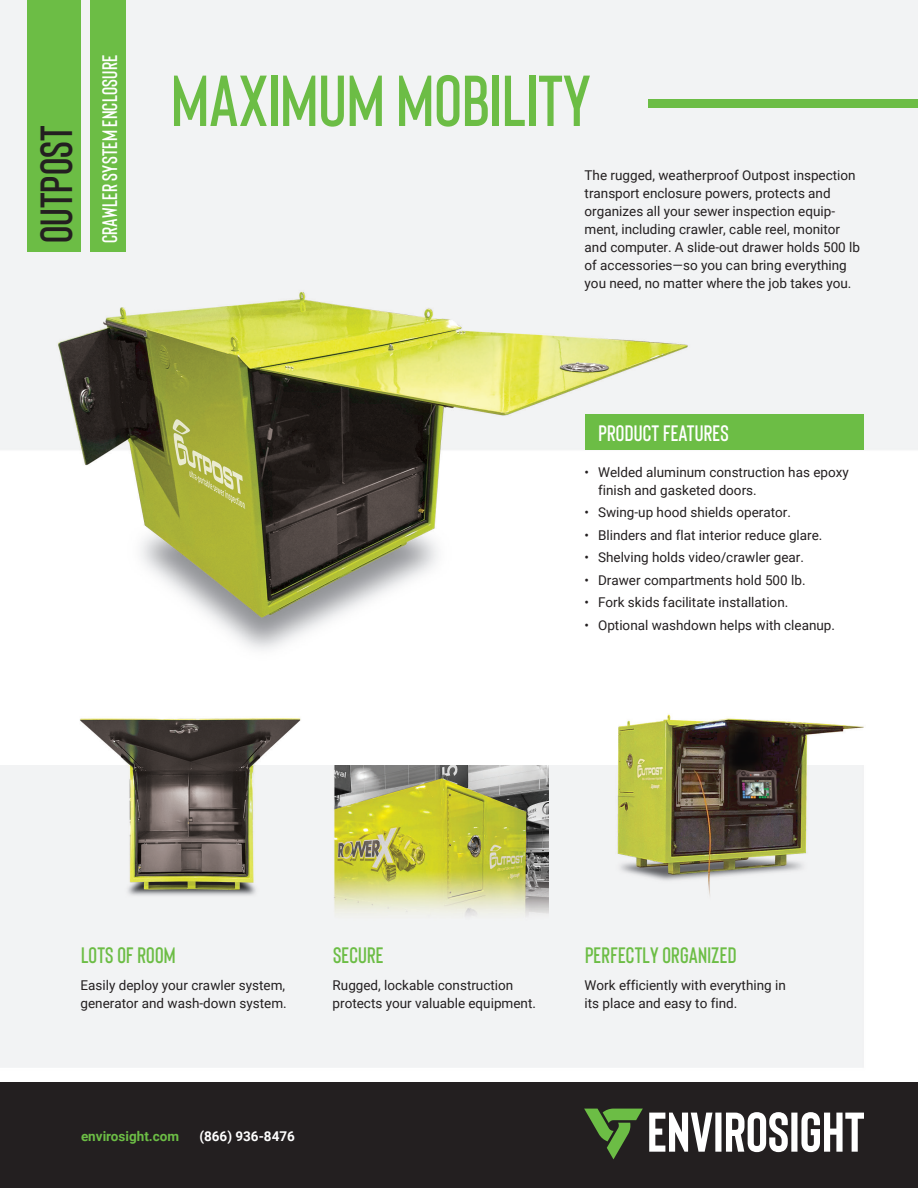
<style>
.page{position:relative;width:918px;height:1188px;background:#fff}
.page>*{position:absolute;margin:0;border:0;box-sizing:border-box;transform-origin:0 0}
.t1{font:600 72px "Bison";color:#6cbd45}
.t2{font:600 45px "Bison";color:#231f20}
.t3{font:600 22.35px "Bison";letter-spacing:.01em;color:#6cbd45}
.t4{font:600 22.35px "Bison";letter-spacing:.01em;color:#fff}
.t5{font:600 21px "Bison";letter-spacing:.01em;color:#fff}
.t6{font:13.5px/18px "Roboto";color:#231f20}
.t7{font:700 13.5px "Roboto";color:#6cbd45}
.t8{font:700 13.5px "Roboto";color:#fff}
</style>
<div class="page">
<img style="left:0;top:0;width:918px;height:1068px">
<div style="left:90px;top:0;width:36px;height:252px;background:#6cbd45"></div>
<div style="left:27px;top:0;width:54px;height:252px;background:#6cbd45"></div>
<div style="left:0;top:1082px;width:918px;height:106px;background:#231f20"></div>
<div style="left:648px;top:99px;width:270px;height:9px;background:#6cbd45"></div>
<div style="left:585px;top:414px;width:279px;height:36px;background:#6cbd45"></div>
<svg style="left:649px;top:1112px;width:215px;height:40px"></svg>
<svg style="left:584px;top:1109px;width:59px;height:50px"></svg>
<h2 class="t2" style="left:28px;top:243px;width:119px;rotate:-90deg">OUTPOST</h2>
<h3 class="t5" style="left:97px;top:243px;width:190px;rotate:-90deg">CRAWLER SYSTEM ENCLOSURE</h3>
<h1 class="t1" style="left:171px;top:56px;width:421px">MAXIMUM MOBILITY</h1>
<p class="t6" style="left:585px;top:166px;width:277px">The rugged, weatherproof Outpost inspection transport enclosure powers, protects and organizes all your sewer inspection equip&shy;ment, including crawler, cable reel, monitor and computer. A slide-out drawer holds 500 lb of accessories—so you can bring everything you need, no matter where the job takes you.</p>
<h3 class="t4" style="left:598px;top:419px;width:132px">PRODUCT FEATURES</h3>
<p class="t6" style="left:598px;top:463px;width:252px;text-indent:-14px">• Welded aluminum construction has epoxy finish and gasketed doors.</p>
<p class="t6" style="left:585px;top:503px;width:208px">• Swing-up hood shields operator.</p>
<p class="t6" style="left:585px;top:526px;width:239px">• Blinders and flat interior reduce glare.</p>
<p class="t6" style="left:585px;top:548px;width:221px">• Shelving holds video/crawler gear.</p>
<p class="t6" style="left:585px;top:571px;width:222px">• Drawer compartments hold 500 lb.</p>
<p class="t6" style="left:585px;top:593px;width:205px">• Fork skids facilitate installation.</p>
<p class="t6" style="left:585px;top:616px;width:252px">• Optional washdown helps with cleanup.</p>
<h3 class="t3" style="left:81px;top:941px;width:96px">LOTS OF ROOM</h3>
<p class="t6" style="left:81px;top:976px;width:208px">Easily deploy your crawler system, generator and wash-down system.</p>
<h3 class="t3" style="left:333px;top:941px;width:52px">SECURE</h3>
<p class="t6" style="left:333px;top:976px;width:205px">Rugged, lockable construction protects your valuable equipment.</p>
<p class="t7" style="left:81px;top:1126px;width:100px">envirosight.com</p>
<p class="t8" style="left:199px;top:1126px;width:97px">(866) 936-8476</p>
<h3 class="t3" style="left:585px;top:941px;width:153px">PERFECTLY ORGANIZED</h3>
<p class="t6" style="left:585px;top:976px;width:203px">Work efficiently with everything in its place and easy to find.</p>
</div>
